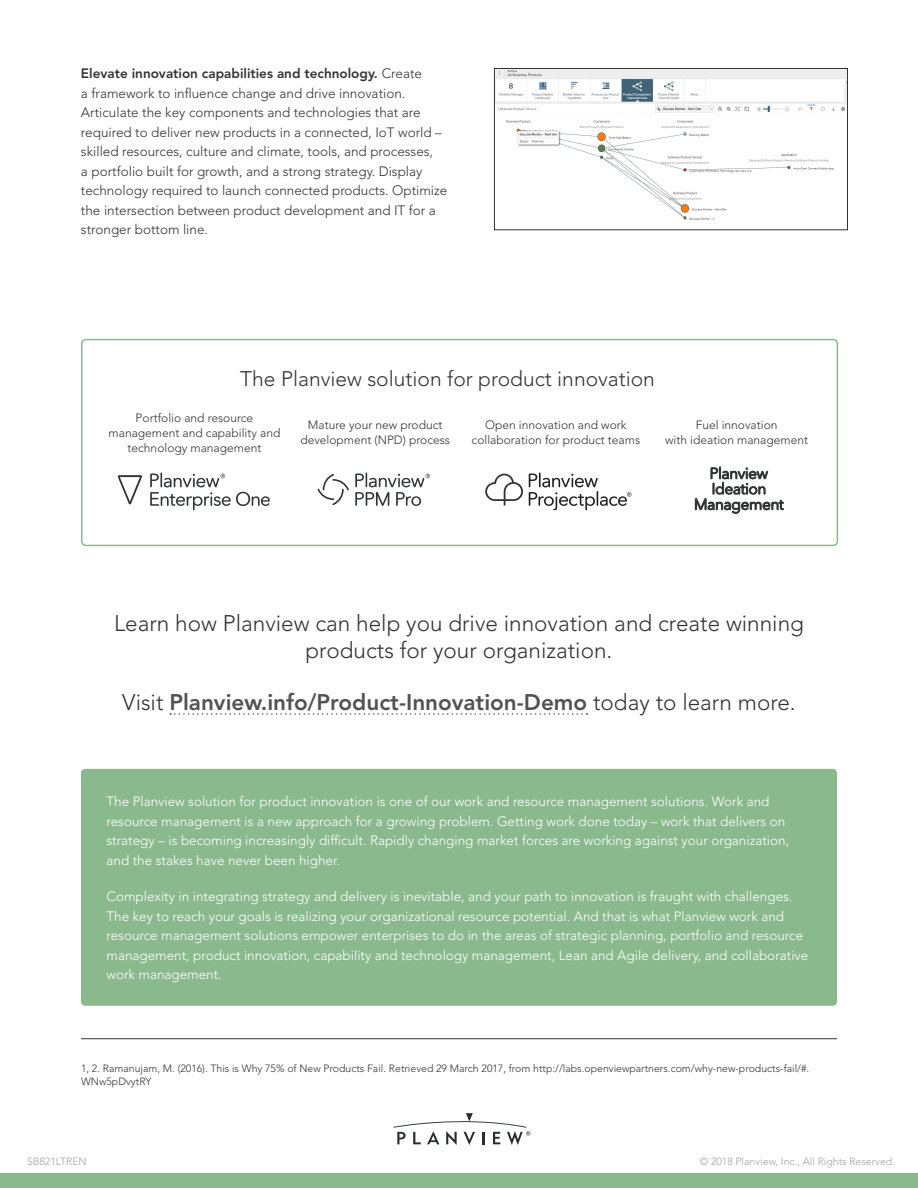
<style>
.page{position:relative;width:918px;height:1188px;background:#fff}
.page>*{position:absolute;margin:0;border:0;box-sizing:border-box;transform-origin:0 0}
.t1{font:300 22.5px/27px "Avenir LT Std";color:#333;text-align:center}
.t2{font:800 22.5px "Avenir LT Std";color:#525252}
.t3{font:300 21px "Avenir LT Std";color:#333}
.t4{font:15.45px/15.5px "Avenir Next Rounded Std";letter-spacing:-.03em;color:#313232;text-align:center}
.t5{font:300 13.5px/19.5px "Avenir LT Std";color:#fff}
.t6{font:300 13.5px/19.5px "Avenir LT Std";color:#333}
.t7{font:300 12px/15px "Avenir LT Std";color:#333;text-align:center}
.t8{font:300 10.5px/12.6px "Avenir LT Std";color:#333}
.t9{font:300 10.5px "Avenir LT Std";color:#a3a3a3}
.s1{font-weight:800}
.s2{font-weight:300;color:#333}
</style>
<div class="page">
<div style="left:0;top:1173px;width:918px;height:15px;background:#8ab98e"></div>
<svg style="left:394px;top:1113px;width:136px;height:32px"></svg>
<div style="left:81px;top:339px;width:757px;height:207px;border:2px solid #8ab98e;border-radius:4px"></div>
<svg style="left:170px;top:713px;width:418px;height:2px"></svg>
<hr style="left:81px;top:1038px;width:756px;height:1px;background:#323332">
<div style="left:81px;top:769px;width:756px;height:237px;background:#8ab98e;border-radius:4px"></div>
<img style="left:496px;top:70px;width:350px;height:150px">
<div style="left:494px;top:68px;width:354px;height:162px;border:1px solid #323332"></div>
<svg style="left:118px;top:475px;width:24px;height:29px"></svg>
<svg style="left:150px;top:473px;width:120px;height:37px"></svg>
<svg style="left:318px;top:474px;width:31px;height:31px"></svg>
<svg style="left:355px;top:473px;width:75px;height:33px"></svg>
<svg style="left:529px;top:473px;width:103px;height:37px"></svg>
<svg style="left:485px;top:474px;width:38px;height:32px"></svg>
<svg style="left:695px;top:467px;width:89px;height:46px"></svg>
<p class="t6" style="left:81px;top:64px;width:368px"><span class="s1">Elevate innovation capabilities and technology.</span> Create<br>a framework to influence change and drive innovation.<br>Articulate the key components and technologies that are required to deliver new products in a connected, IoT world – skilled resources, culture and climate, tools, and processes,<br>a portfolio built for growth, and a strong strategy. Display technology required to launch connected products. Optimize the intersection between product development and IT for a stronger bottom line.</p>
<h2 class="t3" style="left:240px;top:366px;width:416px">The Planview solution for product innovation</h2>
<p class="t7" style="left:109px;top:410px;width:173px">Portfolio and resource management and capability and technology management</p>
<p class="t7" style="left:300px;top:417px;width:151px">Mature your new product development (NPD) process</p>
<p class="t7" style="left:472px;top:417px;width:170px">Open innovation and work collaboration for product teams</p>
<p class="t7" style="left:665px;top:417px;width:144px">Fuel innovation<br>with ideation management</p>
<p class="t4" style="left:694px;top:466px;width:91px">Planview<br>Ideation<br>Management</p>
<h1 class="t1" style="left:114px;top:609px;width:691px">Learn how Planview can help you drive innovation and create winning products for your organization.</h1>
<h1 class="t2" style="left:122px;top:689px;width:675px"><span class="s2">Visit</span> Planview.info/Product-Innovation-Demo <span class="s2">today to learn more.</span></h1>
<p class="t5" style="left:107px;top:792px;width:684px">The Planview solution for product innovation is one of our work and resource management solutions. Work and resource management is a new approach for a growing problem. Getting work done today – work that delivers on strategy – is becoming increasingly difficult. Rapidly changing market forces are working against your organization, and the stakes have never been higher.</p>
<p class="t5" style="left:107px;top:887px;width:703px">Complexity in integrating strategy and delivery is inevitable, and your path to innovation is fraught with challenges.<br>The key to reach your goals is realizing your organizational resource potential. And that is what Planview work and resource management solutions empower enterprises to do in the areas of strategic planning, portfolio and resource management, product innovation, capability and technology management, Lean and Agile delivery, and collaborative work management.</p>
<p class="t8" style="left:81px;top:1062px;width:730px">1, 2. Ramanujam, M. (2016). This is Why 75% of New Products Fail. Retrieved 29 March 2017, from http://labs.openviewpartners.com/why-new-products-fail/#.<br>WNw5pDvytRY</p>
<p class="t9" style="left:27px;top:1155px;width:61px">SB821LTREN</p>
<p class="t9" style="left:700px;top:1155px;width:197px">© 2018 Planview, Inc., All Rights Reserved.</p>
</div>
